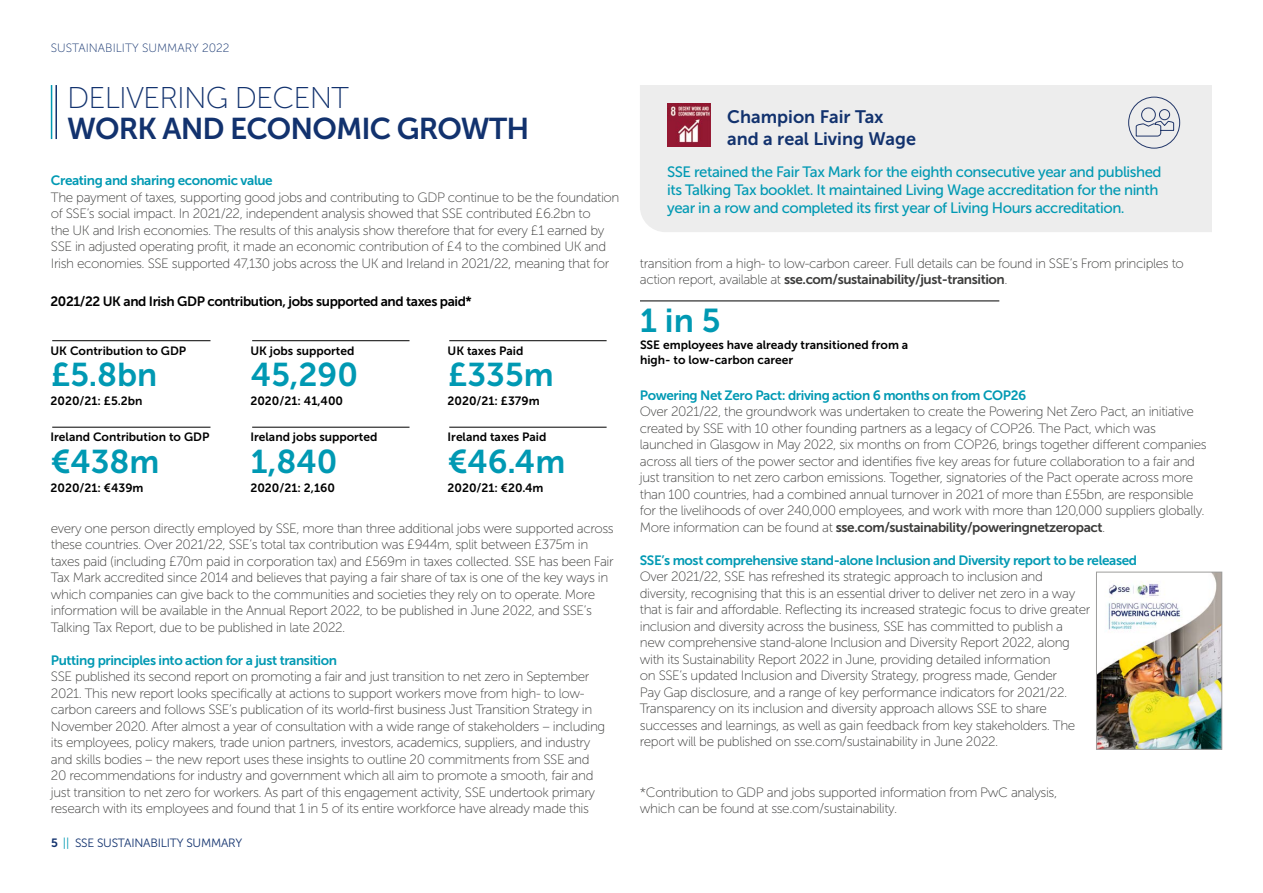
<style>
.page{position:relative;width:1263px;height:893px;background:#fff}
.page>*{position:absolute;margin:0;border:0;box-sizing:border-box;transform-origin:0 0}
.t1{font:33px "Museo Sans 700";color:#0099b3}
.t2{font:32.85px "Museo Sans 700";color:#0099b3}
.t3{font:30px "Museo Sans 700";letter-spacing:-.03em;color:#12326e}
.t4{font:30px "Museo Sans 100";letter-spacing:-.03em;color:#12326e}
.t5{font:18px/21.6px "Museo Sans 700";color:#12326e}
.t6{font:15px/18px "Museo Sans 500";letter-spacing:-.03em;color:#0099b3}
.t7{font:13.5px/16.5px "Museo Sans 100";letter-spacing:-.03em;color:#3c3c3b}
.t8{font:13.5px "Museo Sans 700";letter-spacing:-.03em;color:#0099b3}
.t9{font:13.5px "Museo Sans 700";letter-spacing:-.03em;color:#3c3c3b}
.t10{font:13.5px "Museo Sans 700";letter-spacing:-.03em;color:#000}
.t11{font:12px/15px "Museo Sans 700";color:#000}
.t12{font:12px "Museo Sans 300";letter-spacing:-.02em;color:#12326e}
.t13{font:12px "Museo Sans 100";color:#12326e}
.s1{font-family:"Museo Sans 700"}
.s2{color:#0099b3}
.s3{font-family:"Museo Sans 100"}
</style>
<div class="page">
<hr style="left:51px;top:85px;width:1px;height:54px;background:#0099b3">
<hr style="left:55px;top:85px;width:2px;height:54px;background:#12326e">
<div style="left:640px;top:85px;width:572px;height:147px;background:#ededed"></div>
<img style="left:667px;top:104px;width:43px;height:43px">
<svg style="left:1128px;top:96px;width:52px;height:53px;background:#d3d5dc"></svg>
<img style="left:1098px;top:574px;width:122px;height:173px">
<div style="left:1096px;top:572px;width:126px;height:177px;border:1px solid #9d9d9c"></div>
<hr style="left:52px;top:340px;width:158px;height:1px;background:#000">
<hr style="left:52px;top:427px;width:158px;height:1px;background:#000">
<hr style="left:252px;top:340px;width:157px;height:1px;background:#000">
<hr style="left:252px;top:427px;width:157px;height:1px;background:#000">
<hr style="left:449px;top:340px;width:158px;height:1px;background:#000">
<hr style="left:449px;top:427px;width:158px;height:1px;background:#000">
<hr style="left:640px;top:301px;width:359px;height:1px;background:#000">
<p class="t13" style="left:51px;top:41px;width:180px">SUSTAINABILITY SUMMARY 2022</p>
<h3 class="t4" style="left:67px;top:81px;width:283px">DELIVERING DECENT</h3>
<h3 class="t3" style="left:67px;top:112px;width:464px">WORK AND ECONOMIC GROWTH</h3>
<p class="t8" style="left:51px;top:173px;width:223px">Creating and sharing economic value</p>
<p class="t7" style="left:51px;top:189px;width:570px">The payment of taxes, supporting good jobs and contributing to GDP continue to be the foundation of SSE’s social impact. In 2021/22, independent analysis showed that SSE contributed £6.2bn to<br>the UK and Irish economies. The results of this analysis show therefore that for every £1 earned by SSE in adjusted operating profit, it made an economic contribution of £4 to the combined UK and Irish economies. SSE supported 47,130 jobs across the UK and Ireland in 2021/22, meaning that for</p>
<p class="t10" style="left:51px;top:294px;width:423px">2021/22 UK and Irish GDP contribution, jobs supported and taxes paid*</p>
<p class="t11" style="left:51px;top:343px;width:137px">UK Contribution to GDP</p>
<p class="t11" style="left:250px;top:343px;width:105px">UK jobs supported</p>
<p class="t11" style="left:250px;top:394px;width:94px">2020/21: 41,400</p>
<p class="t11" style="left:448px;top:343px;width:77px">UK taxes Paid</p>
<h2 class="t2" style="left:51px;top:357px;width:108px">£5.8bn</h2>
<h2 class="t2" style="left:251px;top:357px;width:109px">45,290</h2>
<h2 class="t2" style="left:448px;top:357px;width:107px">£335m</h2>
<p class="t11" style="left:51px;top:394px;width:94px">2020/21: £5.2bn</p>
<p class="t11" style="left:448px;top:394px;width:94px">2020/21: £379m</p>
<p class="t11" style="left:51px;top:429px;width:160px">Ireland Contribution to GDP</p>
<h2 class="t2" style="left:51px;top:443px;width:110px">€438m</h2>
<p class="t11" style="left:51px;top:480px;width:95px">2020/21: €439m</p>
<p class="t11" style="left:250px;top:429px;width:128px">Ireland jobs supported</p>
<p class="t11" style="left:250px;top:480px;width:86px">2020/21: 2,160</p>
<h2 class="t2" style="left:251px;top:443px;width:88px">1,840</h2>
<p class="t11" style="left:448px;top:429px;width:100px">Ireland taxes Paid</p>
<h2 class="t2" style="left:448px;top:443px;width:119px">€46.4m</h2>
<p class="t11" style="left:448px;top:480px;width:97px">2020/21: €20.4m</p>
<p class="t7" style="left:51px;top:520px;width:564px">every one person directly employed by SSE, more than three additional jobs were supported across these countries. Over 2021/22, SSE’s total tax contribution was £944m, split between £375m in taxes paid (including £70m paid in corporation tax) and £569m in taxes collected. SSE has been Fair Tax Mark accredited since 2014 and believes that paying a fair share of tax is one of the key ways in which companies can give back to the communities and societies they rely on to operate. More information will be available in the Annual Report 2022, to be published in June 2022, and SSE’s Talking Tax Report, due to be published in late 2022.</p>
<p class="t8" style="left:51px;top:653px;width:288px">Putting principles into action for a just transition</p>
<p class="t7" style="left:51px;top:669px;width:556px">SSE published its second report on promoting a fair and just transition to net zero in September 2021. This new report looks specifically at actions to support workers move from high- to low&shy;carbon careers and follows SSE’s publication of its world-first business Just Transition Strategy in November 2020. After almost a year of consultation with a wide range of stakeholders – including its employees, policy makers, trade union partners, investors, academics, suppliers, and industry and skills bodies – the new report uses these insights to outline 20 commitments from SSE and 20 recommendations for industry and government which all aim to promote a smooth, fair and just transition to net zero for workers. As part of this engagement activity, SSE undertook primary research with its employees and found that 1 in 5 of its entire workforce have already made this</p>
<p class="t12" style="left:51px;top:836px;width:193px"><span class="s1">5</span> <span class="s2">||</span> SSE SUSTAINABILITY SUMMARY</p>
<h3 class="t5" style="left:727px;top:106px;width:190px">Champion Fair Tax and a real Living Wage</h3>
<p class="t6" style="left:667px;top:163px;width:496px">SSE retained the Fair Tax Mark for the eighth consecutive year and published its Talking Tax booklet. It maintained Living Wage accreditation for the ninth year in a row and completed its first year of Living Hours accreditation.</p>
<p class="t7" style="left:640px;top:255px;width:545px">transition from a high- to low-carbon career. Full details can be found in SSE’s From principles to</p>
<p class="t9" style="left:640px;top:272px;width:369px"><span class="s3">action report, available at</span> sse.com/sustainability/just-transition<span class="s3">.</span></p>
<h1 class="t1" style="left:640px;top:302px;width:82px">1 in 5</h1>
<p class="t11" style="left:640px;top:338px;width:270px">SSE employees have already transitioned from a high- to low-carbon career</p>
<p class="t8" style="left:640px;top:388px;width:388px">Powering Net Zero Pact: driving action 6 months on from COP26</p>
<p class="t7" style="left:640px;top:404px;width:568px">Over 2021/22, the groundwork was undertaken to create the Powering Net Zero Pact, an initiative created by SSE with 10 other founding partners as a legacy of COP26. The Pact, which was launched in Glasgow in May 2022, six months on from COP26, brings together different companies across all tiers of the power sector and identifies five key areas for future collaboration to a fair and just transition to net zero carbon emissions. Together, signatories of the Pact operate across more than 100 countries, had a combined annual turnover in 2021 of more than £55bn, are responsible for the livelihoods of over 240,000 employees, and work with more than 120,000 suppliers globally.</p>
<p class="t9" style="left:640px;top:520px;width:467px"><span class="s3">More information can be found at</span> sse.com/sustainability/poweringnetzeropact<span class="s3">.</span></p>
<p class="t8" style="left:640px;top:553px;width:499px">SSE’s most comprehensive stand-alone Inclusion and Diversity report to be released</p>
<p class="t7" style="left:640px;top:569px;width:452px">Over 2021/22, SSE has refreshed its strategic approach to inclusion and diversity, recognising that this is an essential driver to deliver net zero in a way that is fair and affordable. Reflecting its increased strategic focus to drive greater inclusion and diversity across the business, SSE has committed to publish a new comprehensive stand-alone Inclusion and Diversity Report 2022, along with its Sustainability Report 2022 in June, providing detailed information<br>on SSE’s updated Inclusion and Diversity Strategy, progress made, Gender<br>Pay Gap disclosure, and a range of key performance indicators for 2021/22.<br>Transparency on its inclusion and diversity approach allows SSE to share successes and learnings, as well as gain feedback from key stakeholders. The report will be published on sse.com/sustainability in June 2022.</p>
<p class="t7" style="left:640px;top:784px;width:419px">*Contribution to GDP and jobs supported information from PwC analysis, which can be found at sse.com/sustainability.</p>
</div>
